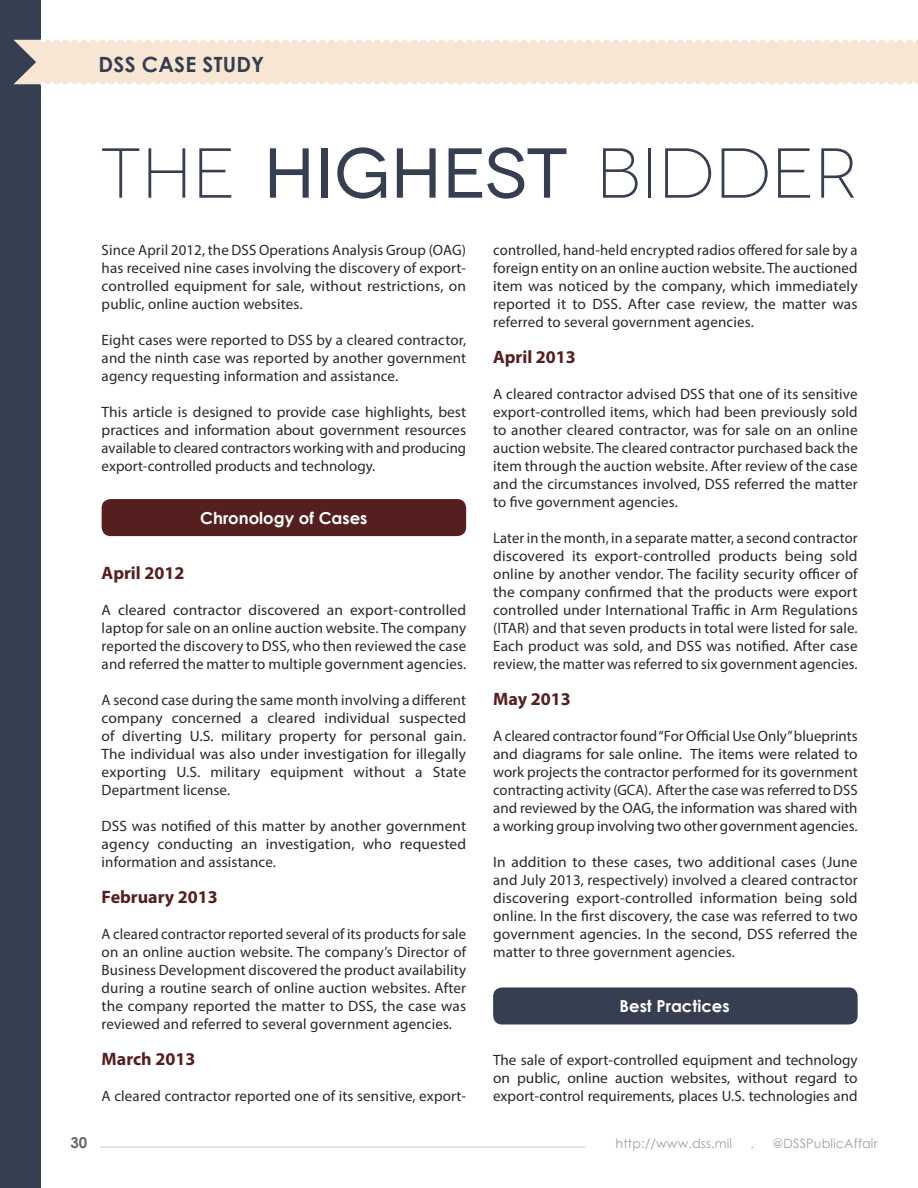
<style>
.page{position:relative;width:918px;height:1188px;background:#fff}
.page>*{position:absolute;margin:0;border:0;box-sizing:border-box;transform-origin:0 0}
.t1{font:300 expanded 70.5px "Novecento";color:#363e51}
.t2{font:700 21px "Century Gothic";letter-spacing:.01em;color:#363e51}
.t3{font:700 18px "Myriad Pro";color:#551f20}
.t4{font:700 16.5px "Century Gothic";color:#fff}
.t5{font:15px/18px "Myriad Pro";letter-spacing:.01em;color:#292829;text-align:justify}
.t6{font:700 15px "Century Gothic";color:#636466}
.t7{font:12.75px "Century Gothic";letter-spacing:.01em;color:#9d9fa2}
.s1{font-family:"Novecentowide";font-weight:400;font-stretch:normal}
</style>
<div class="page">
<hr style="left:100px;top:1147px;width:485px;height:1px;background:#c7c8ca">
<div style="left:0;top:0;width:40px;height:1188px;background:#363e51"></div>
<div style="left:102px;top:499px;width:364px;height:37px;background:#551f20;border-radius:9px"></div>
<div style="left:493px;top:987px;width:365px;height:38px;background:#363e51;border-radius:9px"></div>
<svg style="left:14px;top:38px;width:904px;height:49px;background:#f5e6d7"></svg>
<h2 class="t2" style="left:99px;top:51px;width:167px">DSS CASE STUDY</h2>
<h1 class="t1" style="left:100px;top:133px;width:759px">THE <span class="s1">Highest</span> BIDDER</h1>
<p class="t5" style="left:102px;top:240px;width:366px">Since April 2012, the DSS Operations Analysis Group (OAG) has received nine cases involving the discovery of export&shy;controlled equipment for sale, without restrictions, on public, online auction websites.</p>
<p class="t5" style="left:102px;top:330px;width:366px">Eight cases were reported to DSS by a cleared contractor, and the ninth case was reported by another government agency requesting information and assistance.</p>
<p class="t5" style="left:102px;top:402px;width:366px">This article is designed to provide case highlights, best practices and information about government resources available to cleared contractors working with and producing export-controlled products and technology.</p>
<p class="t4" style="left:200px;top:507px;width:169px">Chronology of Cases</p>
<p class="t3" style="left:102px;top:561px;width:84px">April 2012</p>
<p class="t5" style="left:102px;top:600px;width:366px">A cleared contractor discovered an export-controlled laptop for sale on an online auction website. The company reported the discovery to DSS, who then reviewed the case and referred the matter to multiple government agencies.</p>
<p class="t5" style="left:102px;top:690px;width:366px">A second case during the same month involving a different company concerned a cleared individual suspected of diverting U.S. military property for personal gain.<br>The individual was also under investigation for illegally exporting U.S. military equipment without a State Department license.</p>
<p class="t5" style="left:102px;top:816px;width:366px">DSS was notified of this matter by another government agency conducting an investigation, who requested information and assistance.</p>
<p class="t3" style="left:102px;top:885px;width:118px">February 2013</p>
<p class="t5" style="left:102px;top:924px;width:366px">A cleared contractor reported several of its products for sale on an online auction website. The company’s Director of Business Development discovered the product availability during a routine search of online auction websites. After the company reported the matter to DSS, the case was reviewed and referred to several government agencies.</p>
<p class="t3" style="left:102px;top:1047px;width:95px">March 2013</p>
<p class="t5" style="left:102px;top:1086px;width:366px">A cleared contractor reported one of its sensitive, export-</p>
<p class="t5" style="left:493px;top:240px;width:366px">controlled, hand-held encrypted radios offered for sale by a foreign entity on an online auction website. The auctioned item was noticed by the company, which immediately reported it to DSS. After case review, the matter was referred to several government agencies.</p>
<p class="t3" style="left:493px;top:345px;width:84px">April 2013</p>
<p class="t5" style="left:493px;top:384px;width:366px">A cleared contractor advised DSS that one of its sensitive export-controlled items, which had been previously sold to another cleared contractor, was for sale on an online auction website. The cleared contractor purchased back the item through the auction website. After review of the case and the circumstances involved, DSS referred the matter to five government agencies.</p>
<p class="t5" style="left:493px;top:528px;width:366px">Later in the month, in a separate matter, a second contractor discovered its export-controlled products being sold online by another vendor. The facility security officer of the company confirmed that the products were export controlled under International Traffic in Arm Regulations (ITAR) and that seven products in total were listed for sale.<br>Each product was sold, and DSS was notified. After case review, the matter was referred to six government agencies.</p>
<p class="t3" style="left:493px;top:687px;width:79px">May 2013</p>
<p class="t5" style="left:493px;top:726px;width:366px">A cleared contractor found “For Official Use Only” blueprints and diagrams for sale online. The items were related to work projects the contractor performed for its government contracting activity (GCA). After the case was referred to DSS and reviewed by the OAG, the information was shared with a working group involving two other government agencies.</p>
<p class="t5" style="left:493px;top:852px;width:366px">In addition to these cases, two additional cases (June and July 2013, respectively) involved a cleared contractor discovering export-controlled information being sold online. In the first discovery, the case was referred to two government agencies. In the second, DSS referred the matter to three government agencies.</p>
<p class="t4" style="left:620px;top:996px;width:112px">Best Practices</p>
<p class="t5" style="left:493px;top:1050px;width:366px">The sale of export-controlled equipment and technology on public, online auction websites, without regard to export-control requirements, places U.S. technologies and</p>
<p class="t6" style="left:70px;top:1133px;width:18px">30</p>
<p class="t7" style="left:616px;top:1135px;width:118px">http://www.dss.mil</p>
<p class="t7" style="left:750px;top:1135px;width:5px">.</p>
<p class="t7" style="left:772px;top:1135px;width:107px">@DSSPublicAffair</p>
</div>
